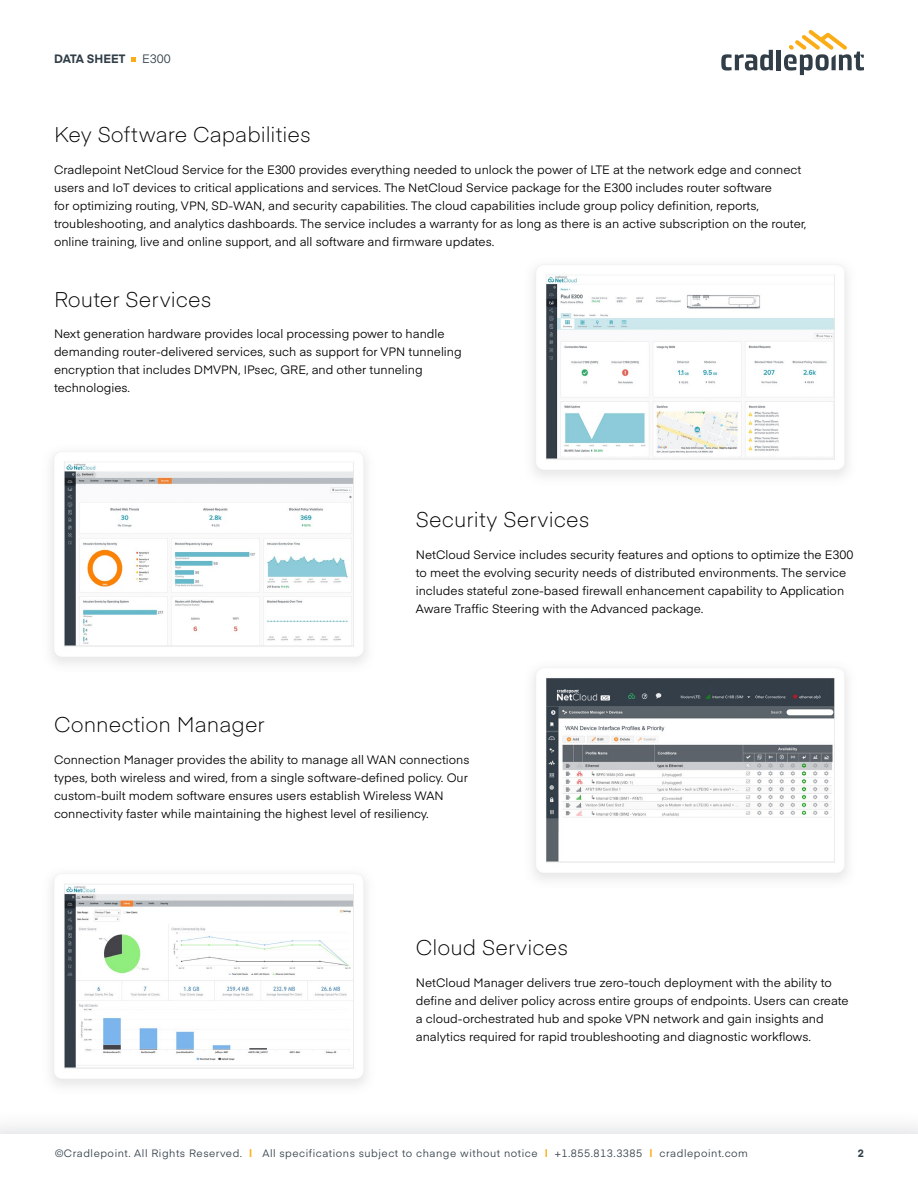
<style>
.page{position:relative;width:918px;height:1188px;background:#fff}
.page>*{position:absolute;margin:0;border:0;box-sizing:border-box;transform-origin:0 0}
.t1{font:300 21px "Eina 01";letter-spacing:.005em;color:#000}
.t2{font:12px/18px "Eina 01";color:#000}
.t3{font:700 12px "Eina 01";color:#313e48}
.t4{font:12px "Eina 01";color:#313e48}
.t5{font:10.5px "Eina 01";letter-spacing:.05em;color:#313e48}
.t6{font:700 10.5px "Eina 01";color:#313e48}
.s1{font-weight:700;color:#fbad18}
</style>
<div class="page">
<div style="left:0;top:1109px;width:918px;height:79px;background:#313e48;opacity:.22"></div>
<div style="left:0;top:1134px;width:918px;height:54px;background:#fff"></div>
<svg style="left:131px;top:57px;width:5px;height:5px"></svg>
<svg style="left:721px;top:50px;width:52px;height:21px"></svg>
<hr style="left:777px;top:50px;width:4px;height:20px;background:#313e48">
<svg style="left:784px;top:30px;width:80px;height:45px"></svg>
<img style="left:533px;top:264px;width:315px;height:213px">
<img style="left:51px;top:451px;width:316px;height:213px">
<img style="left:533px;top:667px;width:315px;height:213px">
<img style="left:51px;top:873px;width:316px;height:213px">
<p class="t3" style="left:54px;top:50px;width:73px">DATA SHEET</p>
<p class="t4" style="left:142px;top:50px;width:30px">E300</p>
<h1 class="t1" style="left:54px;top:119px;width:258px">Key Software Capabilities</h1>
<p class="t2" style="left:54px;top:160px;width:754px">Cradlepoint NetCloud Service for the E300 provides everything needed to unlock the power of LTE at the network edge and connect users and IoT devices to critical applications and services. The NetCloud Service package for the E300 includes router software<br>for optimizing routing, VPN, SD-WAN, and security capabilities. The cloud capabilities include group policy definition, reports, troubleshooting, and analytics dashboards. The service includes a warranty for as long as there is an active subscription on the router, online training, live and online support, and all software and firmware updates.</p>
<h1 class="t1" style="left:54px;top:284px;width:159px">Router Services</h1>
<p class="t2" style="left:54px;top:324px;width:409px">Next generation hardware provides local processing power to handle demanding router-delivered services, such as support for VPN tunneling encryption that includes DMVPN, IPsec, GRE, and other tunneling technologies.</p>
<h1 class="t1" style="left:416px;top:504px;width:175px">Security Services</h1>
<p class="t2" style="left:416px;top:544px;width:439px">NetCloud Service includes security features and options to optimize the E300 to meet the evolving security needs of distributed environments. The service includes stateful zone-based firewall enhancement capability to Application Aware Traffic Steering with the Advanced package.</p>
<h1 class="t1" style="left:54px;top:709px;width:212px">Connection Manager</h1>
<p class="t2" style="left:54px;top:750px;width:417px">Connection Manager provides the ability to manage all WAN connections types, both wireless and wired, from a single software-defined policy. Our custom-built modem software ensures users establish Wireless WAN connectivity faster while maintaining the highest level of resiliency.</p>
<h1 class="t1" style="left:416px;top:932px;width:154px">Cloud Services</h1>
<p class="t2" style="left:416px;top:973px;width:434px">NetCloud Manager delivers true zero-touch deployment with the ability to define and deliver policy across entire groups of endpoints. Users can create a cloud-orchestrated hub and spoke VPN network and gain insights and analytics required for rapid troubleshooting and diagnostic workflows.</p>
<p class="t5" style="left:55px;top:1146px;width:694px">©Cradlepoint. All Rights Reserved. <span class="s1">|</span> All specifications subject to change without notice <span class="s1">|</span> +1.855.813.3385 <span class="s1">|</span> cradlepoint.com</p>
<p class="t6" style="left:858px;top:1146px;width:8px">2</p>
</div>
